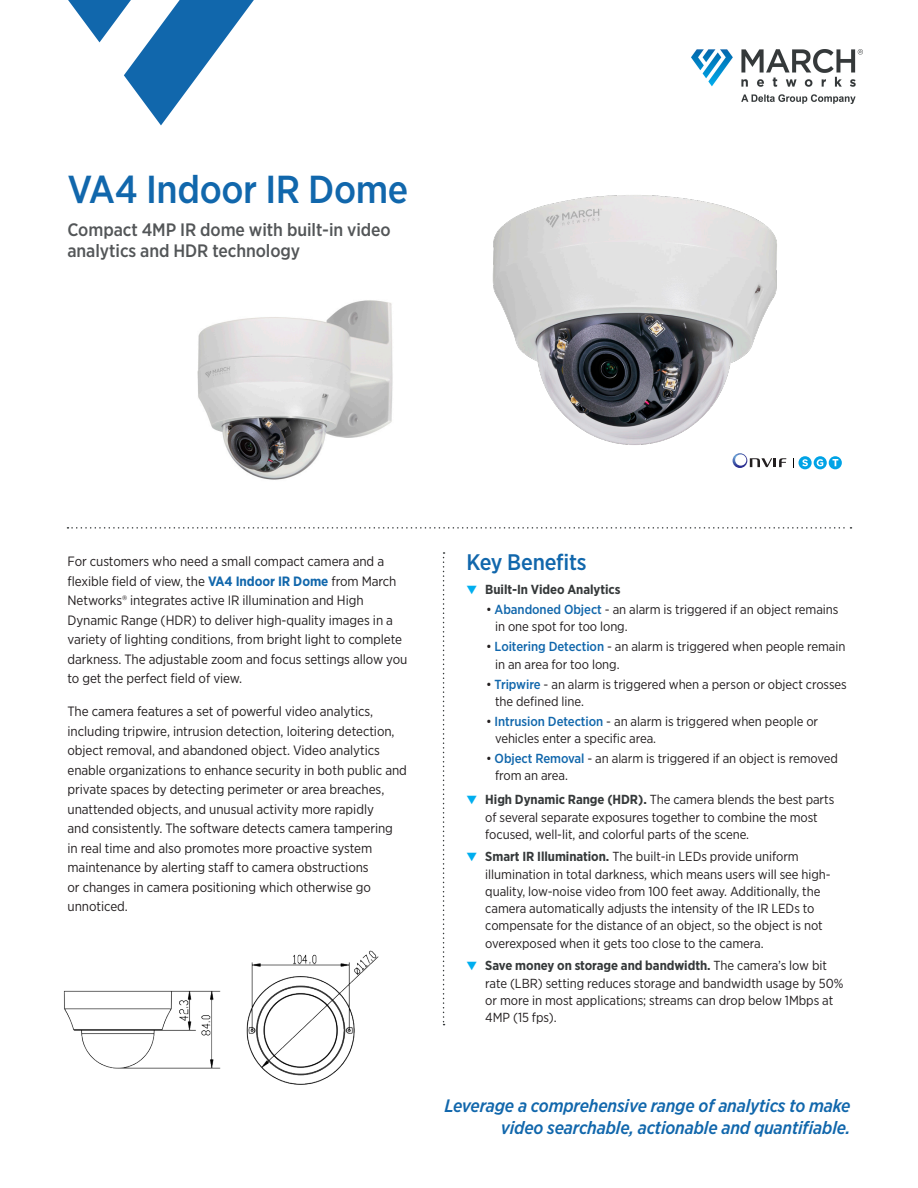
<style>
.page{position:relative;width:918px;height:1188px;background:#fff}
.page>*{position:absolute;margin:0;border:0;box-sizing:border-box;transform-origin:0 0}
.t1{font:500 39px "Gotham Narrow";letter-spacing:-.01em;color:#1167ac}
._15_pt_header{font:500 22.5px "Gotham Narrow";letter-spacing:-.01em;color:#1167ac}
.callout{font:italic 500 18px/21.8px "Gotham Narrow";letter-spacing:-.01em;color:#1167ac;text-align:right}
.subtitle{font:500 18px/21.6px "Gotham Narrow";letter-spacing:-.005em;color:#535658}
._9pt_body{font:13.5px/19.5px "Gotham Narrow";letter-spacing:-.005em;color:#231f20}
.sub-bullet{font:13.2px/17.2px "Gotham Narrow";letter-spacing:-.005em;color:#231f20}
.t2{font:700 13.2px "Gotham Narrow";letter-spacing:-.005em;color:#35393a}
.s1{font-weight:700;color:#1167ac}
.s2{color:#00aeef}
.s3{font-weight:500;color:#1167ac}
.s4{font-weight:700;color:#35393a}
</style>
<div class="page">
<svg style="left:68px;top:0;width:186px;height:125px"></svg>
<svg style="left:443px;top:552px;width:2px;height:473px"></svg>
<svg style="left:68px;top:527px;width:783px;height:2px"></svg>
<img style="left:63px;top:950px;width:316px;height:135px">
<img style="left:492px;top:195px;width:317px;height:275px">
<img style="left:197px;top:300px;width:196px;height:180px">
<svg style="left:799px;top:456px;width:13px;height:13px"></svg>
<svg style="left:802px;top:459px;width:6px;height:7px"></svg>
<svg style="left:733px;top:453px;width:53px;height:15px"></svg>
<svg style="left:814px;top:456px;width:13px;height:13px"></svg>
<svg style="left:817px;top:459px;width:6px;height:7px"></svg>
<svg style="left:829px;top:456px;width:13px;height:13px"></svg>
<svg style="left:833px;top:459px;width:5px;height:7px"></svg>
<img style="left:691px;top:50px;width:171px;height:53px">
<h1 class="t1" style="left:68px;top:165px;width:342px">VA4 Indoor IR Dome</h1>
<h2 class="subtitle" style="left:68px;top:218px;width:325px">Compact 4MP IR dome with built-in video analytics and HDR technology</h2>
<p class="_9pt_body" style="left:68px;top:552px;width:341px">For customers who need a small compact camera and a flexible field of view, the <span class="s1">VA4 Indoor IR Dome</span> from March Networks® integrates active IR illumination and High Dynamic Range (HDR) to deliver high-quality images in a variety of lighting conditions, from bright light to complete darkness. The adjustable zoom and focus settings allow you to get the perfect field of view.</p>
<p class="_9pt_body" style="left:68px;top:702px;width:341px">The camera features a set of powerful video analytics, including tripwire, intrusion detection, loitering detection, object removal, and abandoned object. Video analytics enable organizations to enhance security in both public and private spaces by detecting perimeter or area breaches, unattended objects, and unusual activity more rapidly<br>and consistently. The software detects camera tampering<br>in real time and also promotes more proactive system maintenance by alerting staff to camera obstructions<br>or changes in camera positioning which otherwise go unnoticed.</p>
<p class="_15_pt_header" style="left:467px;top:548px;width:122px">Key Benefits</p>
<p class="t2" style="left:467px;top:581px;width:155px"><span class="s2">▼</span> Built-In Video Analytics</p>
<p class="sub-bullet" style="left:495px;top:601px;width:345px;text-indent:-9px">• <span class="s3">Abandoned Object</span> - an alarm is triggered if an object remains in one spot for too long.</p>
<p class="sub-bullet" style="left:495px;top:638px;width:352px;text-indent:-9px">• <span class="s3">Loitering Detection</span> - an alarm is triggered when people remain in an area for too long.</p>
<p class="sub-bullet" style="left:495px;top:675px;width:353px;text-indent:-9px">• <span class="s3">Tripwire</span> - an alarm is triggered when a person or object crosses the defined line.</p>
<p class="sub-bullet" style="left:495px;top:712px;width:325px;text-indent:-9px">• <span class="s3">Intrusion Detection</span> - an alarm is triggered when people or vehicles enter a specific area.</p>
<p class="sub-bullet" style="left:495px;top:749px;width:344px;text-indent:-9px">• <span class="s3">Object Removal</span> - an alarm is triggered if an object is removed from an area.</p>
<p class="sub-bullet" style="left:485px;top:791px;width:350px;text-indent:-19px"><span class="s2">▼</span> <span class="s4">High Dynamic Range (HDR).</span> The camera blends the best parts of several separate exposures together to combine the most focused, well-lit, and colorful parts of the scene.</p>
<p class="sub-bullet" style="left:485px;top:848px;width:347px;text-indent:-19px"><span class="s2">▼</span> <span class="s4">Smart IR Illumination.</span> The built-in LEDs provide uniform illumination in total darkness, which means users will see high&shy;quality, low-noise video from 100 feet away. Additionally, the camera automatically adjusts the intensity of the IR LEDs to compensate for the distance of an object, so the object is not overexposed when it gets too close to the camera.</p>
<p class="sub-bullet" style="left:485px;top:957px;width:360px;text-indent:-19px"><span class="s2">▼</span> <span class="s4">Save money on storage and bandwidth.</span> The camera’s low bit rate (LBR) setting reduces storage and bandwidth usage by 50% or more in most applications; streams can drop below 1Mbps at 4MP (15 fps).</p>
<p class="callout" style="left:445px;top:1095px;width:407px">Leverage a comprehensive range of analytics to make video searchable, actionable and quantifiable.</p>
</div>
